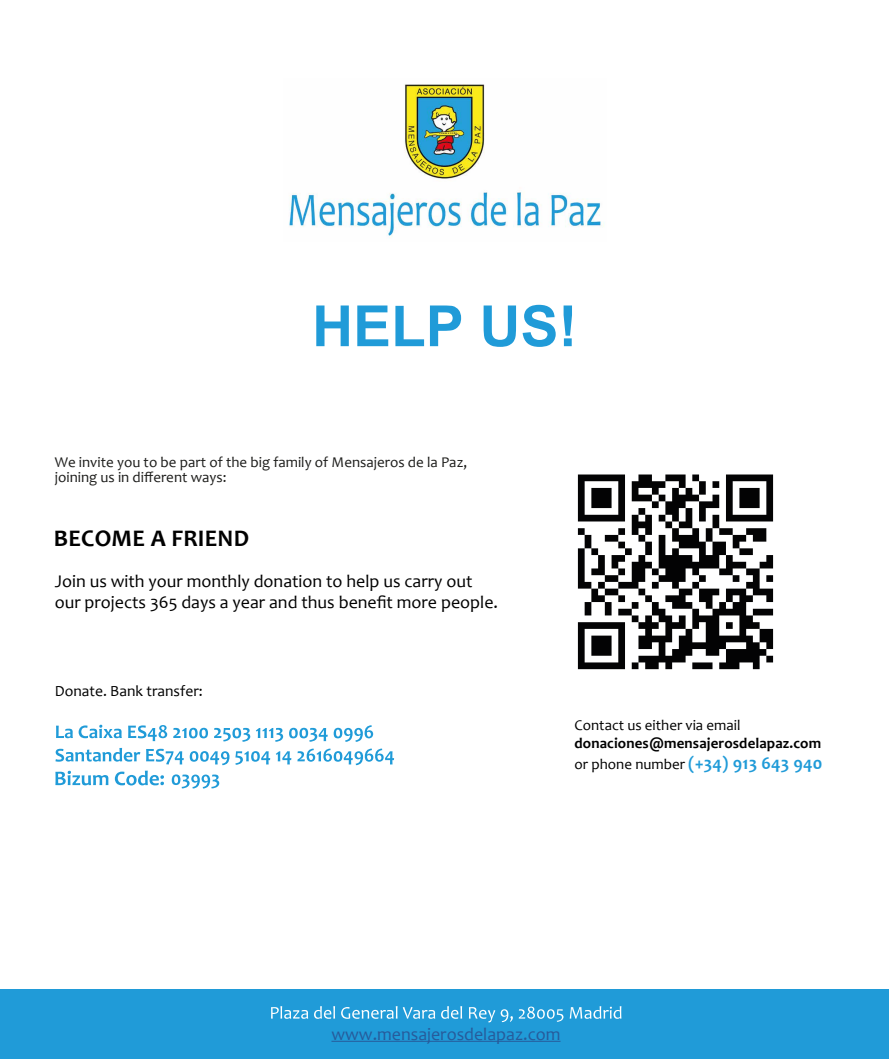
<style>
.page{position:relative;width:889px;height:1059px;background:#fff}
.page>*{position:absolute;margin:0;border:0;box-sizing:border-box;transform-origin:0 0}
.t1{font:700 56.85px "Arial";color:#209bd8}
.t2{font:700 23.85px "Candara";letter-spacing:.01em;color:#010101}
.t3{font:18px/21.6px "Candara";color:#010101}
.t4{font:700 18px "Candara";letter-spacing:.01em;color:#209bd8}
.t5{font:18px "Candara";color:#275b9b}
.t6{font:15.6px "Candara";color:#010101}
.t7{font:15px/15px "Candara";color:#1d1d1b}
.t8{font:700 15px/18px "Candara";letter-spacing:.01em;color:#010101}
.s1{font-weight:400}
.s2{font-weight:400;font-size:15px;color:#010101}
</style>
<div class="page">
<div style="left:0;top:989px;width:889px;height:70px;background:#209bd8"></div>
<img style="left:289px;top:84px;width:315px;height:154px">
<hr style="left:331px;top:1041px;width:229px;height:1px;background:#275b9b">
<svg style="left:271px;top:1006px;width:350px;height:16px"></svg>
<svg style="left:56px;top:725px;width:317px;height:17px"></svg>
<img style="left:577px;top:474px;width:197px;height:196px">
<svg style="left:55px;top:748px;width:339px;height:40px"></svg>
<p class="t1" style="left:312px;top:286px;width:267px">HELP US!</p>
<p class="t7" style="left:55px;top:454px;width:414px">We invite you to be part of the big family of Mensajeros de la Paz, joining us in different ways:</p>
<p class="t2" style="left:54px;top:523px;width:197px">BECOME A FRIEND</p>
<p class="t3" style="left:55px;top:570px;width:445px">Join us with your monthly donation to help us carry out our projects 365 days a year and thus benefit more people.</p>
<p class="t6" style="left:55px;top:681px;width:150px">Donate. Bank transfer:</p>
<p class="t8" style="left:574px;top:716px;width:248px"><span class="s1">Contact us either via email </span>donaciones@mensajerosdelapaz.com</p>
<p class="t4" style="left:574px;top:752px;width:249px"><span class="s2">or phone number</span> (+34) 913 643 940</p>
<p class="t5" style="left:331px;top:1023px;width:231px">www.mensajerosdelapaz.com</p>
</div>
